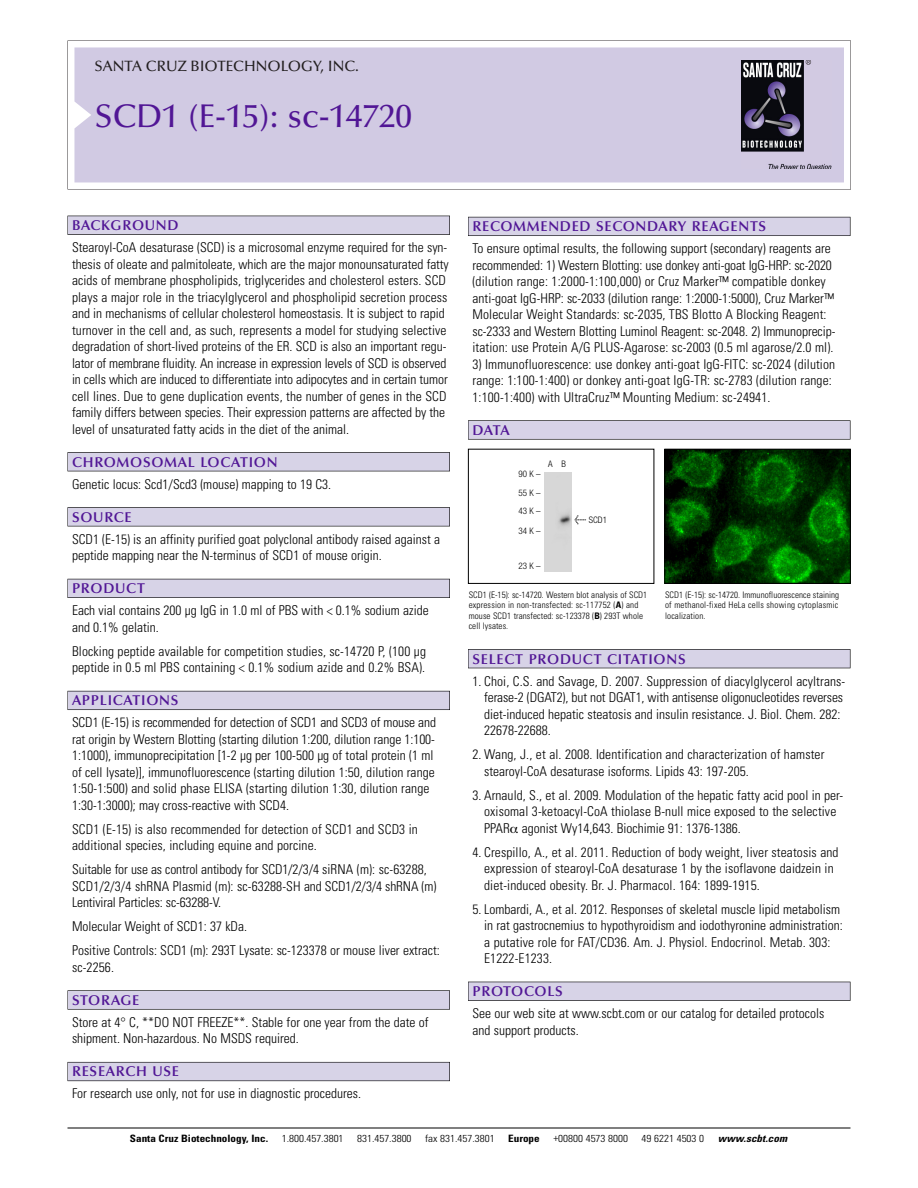
<style>
.page{position:relative;width:918px;height:1188px;background:#fff}
.page>*{position:absolute;margin:0;border:0;box-sizing:border-box;transform-origin:0 0}
.t1{font:500 33px "Optima";color:#511695}
.t2{font:500 15px "Optima";color:#231f20}
.t3{font:600 14.25px "Optima";letter-spacing:.05em;color:#511695}
.t4{font:300 condensed 13.5px/16.5px "Univers";color:#000}
.t5{font:300 condensed 10.2px "Univers";color:#000;scale:1.1 1}
.t6{font:700 condensed 10.2px "Univers";color:#000;scale:1.1 1}
.t7{font:italic 700 condensed 10.2px "Univers";letter-spacing:.005em;color:#000;scale:1.1 1}
.t8{font:300 condensed 9px/10.5px "Univers";letter-spacing:.015em;color:#000}
.t9{font:300 condensed 9px/18.3px "Helvetica Neue";letter-spacing:.005em;color:#000;text-align:justify}
.s1{font-family:"Meta Plus";font-weight:400;font-stretch:normal;font-size:10.5px}
.s2{font-weight:700}
</style>
<div class="page">
<svg style="left:68px;top:40px;width:783px;height:149px"></svg>
<div style="left:74px;top:47px;width:770px;height:135px;background:#d1cae3"></div>
<img style="left:741px;top:60px;width:90px;height:108px">
<div style="left:68px;top:216px;width:382px;height:19px;background:#525155"></div>
<div style="left:68px;top:216px;width:381px;height:18px;background:#d7d3e7"></div>
<div style="left:68px;top:452px;width:382px;height:19px;background:#525155"></div>
<div style="left:68px;top:453px;width:381px;height:18px;background:#d7d3e7"></div>
<div style="left:68px;top:507px;width:382px;height:19px;background:#545357"></div>
<div style="left:68px;top:508px;width:381px;height:18px;background:#d7d3e7"></div>
<div style="left:68px;top:579px;width:382px;height:19px;background:#54535a"></div>
<div style="left:68px;top:579px;width:381px;height:18px;background:#d7d3e7"></div>
<div style="left:68px;top:691px;width:382px;height:19px;background:#5b5a62"></div>
<div style="left:68px;top:691px;width:381px;height:18px;background:#d7d3e7"></div>
<div style="left:68px;top:990px;width:382px;height:20px;background:#626263"></div>
<div style="left:68px;top:991px;width:381px;height:18px;background:#d7d3e7"></div>
<div style="left:68px;top:1062px;width:382px;height:19px;background:#66646d"></div>
<div style="left:68px;top:1063px;width:381px;height:18px;background:#d7d3e7"></div>
<div style="left:468px;top:217px;width:382px;height:19px;background:#58565f"></div>
<div style="left:468px;top:217px;width:382px;height:18px;background:#d7d3e7"></div>
<div style="left:468px;top:420px;width:382px;height:20px;background:#676767"></div>
<div style="left:468px;top:421px;width:382px;height:18px;background:#d7d3e7"></div>
<div style="left:468px;top:649px;width:382px;height:19px;background:#515056"></div>
<div style="left:468px;top:650px;width:382px;height:18px;background:#d7d3e7"></div>
<div style="left:468px;top:982px;width:382px;height:19px;background:#525156"></div>
<div style="left:468px;top:982px;width:382px;height:18px;background:#d7d3e7"></div>
<hr style="left:68px;top:1128px;width:782px;height:1px;background:#000">
<div style="left:468px;top:449px;width:186px;height:135px;border:1px solid #000"></div>
<img style="left:666px;top:451px;width:183px;height:131px">
<div style="left:664px;top:449px;width:187px;height:135px;border:1px solid #000"></div>
<div style="left:544px;top:472px;width:27px;height:100px;background:#d7d7d7"></div>
<p class="t2" style="left:94px;top:61px;width:266px">SANTA CRUZ BIOTECHNOLOGY, INC.</p>
<h1 class="t1" style="left:94px;top:103px;width:319px">SCD1 (E-15): sc-14720</h1>
<p class="t3" style="left:72px;top:219px;width:108px">BACKGROUND</p>
<p class="t4" style="left:72px;top:240px;width:378px">Stearoyl-CoA desaturase (SCD) is a microsomal enzyme required for the syn&shy;thesis of oleate and palmitoleate, which are the major monounsaturated fatty acids of membrane phospholipids, triglycerides and cholesterol esters. SCD plays a major role in the triacylglycerol and phospholipid secretion process and in mechanisms of cellular cholesterol homeostasis. It is subject to rapid turnover in the cell and, as such, represents a model for studying selective degradation of short-lived proteins of the ER. SCD is also an important regu&shy;lator of membrane fluidity. An increase in expression levels of SCD is observed in cells which are induced to differentiate into adipocytes and in certain tumor cell lines. Due to gene duplication events, the number of genes in the SCD family differs between species. Their expression patterns are affected by the level of unsaturated fatty acids in the diet of the animal.</p>
<p class="t3" style="left:72px;top:456px;width:207px">CHROMOSOMAL LOCATION</p>
<p class="t4" style="left:72px;top:477px;width:261px">Genetic locus: Scd1/Scd3 (mouse) mapping to 19 C3.</p>
<p class="t3" style="left:72px;top:511px;width:61px">SOURCE</p>
<p class="t4" style="left:72px;top:532px;width:370px">SCD1 (E-15) is an affinity purified goat polyclonal antibody raised against a peptide mapping near the N-terminus of SCD1 of mouse origin.</p>
<p class="t3" style="left:72px;top:583px;width:74px">PRODUCT</p>
<p class="t4" style="left:72px;top:603px;width:358px">Each vial contains 200 µg IgG in 1.0 ml of PBS with &lt; 0.1% sodium azide and 0.1% gelatin.</p>
<p class="t4" style="left:72px;top:644px;width:356px">Blocking peptide available for competition studies, sc-14720 P, (100 µg peptide in 0.5 ml PBS containing &lt; 0.1% sodium azide and 0.2% BSA).</p>
<p class="t3" style="left:72px;top:695px;width:108px">APPLICATIONS</p>
<p class="t4" style="left:72px;top:715px;width:366px">SCD1 (E-15) is recommended for detection of SCD1 and SCD3 of mouse and rat origin by Western Blotting (starting dilution 1:200, dilution range 1:100- 1:1000), immunoprecipitation [1-2 µg per 100-500 µg of total protein (1 ml of cell lysate)], immunofluorescence (starting dilution 1:50, dilution range 1:50-1:500) and solid phase ELISA (starting dilution 1:30, dilution range 1:30-1:3000); may cross-reactive with SCD4.</p>
<p class="t4" style="left:72px;top:822px;width:347px">SCD1 (E-15) is also recommended for detection of SCD1 and SCD3 in additional species, including equine and porcine.</p>
<p class="t4" style="left:72px;top:862px;width:366px">Suitable for use as control antibody for SCD1/2/3/4 siRNA (m): sc-63288,<br>SCD1/2/3/4 shRNA Plasmid (m): sc-63288-SH and SCD1/2/3/4 shRNA (m)<br>Lentiviral Particles: sc-63288-V.</p>
<p class="t4" style="left:72px;top:916px;width:369px;line-height:24px">Molecular Weight of SCD1: 37 kDa.<br>Positive Controls: SCD1 (m): 293T Lysate: sc-123378 or mouse liver extract:</p>
<p class="t4" style="left:72px;top:960px;width:44px">sc-2256.</p>
<p class="t3" style="left:72px;top:994px;width:69px">STORAGE</p>
<p class="t4" style="left:72px;top:1015px;width:358px">Store at 4° C, **DO NOT FREEZE**. Stable for one year from the date of shipment. Non-hazardous. No MSDS required.</p>
<p class="t3" style="left:72px;top:1066px;width:109px">RESEARCH USE</p>
<p class="t4" style="left:72px;top:1087px;width:290px">For research use only, not for use in diagnostic procedures.</p>
<p class="t3" style="left:473px;top:221px;width:295px">RECOMMENDED SECONDARY REAGENTS</p>
<p class="t4" style="left:473px;top:241px;width:364px">To ensure optimal results, the following support (secondary) reagents are recommended: 1) Western Blotting: use donkey anti-goat IgG-HRP: sc-2020 (dilution range: 1:2000-1:100,000) or Cruz Marker™ compatible donkey anti-goat IgG-HRP: sc-2033 (dilution range: 1:2000-1:5000), Cruz Marker™ Molecular Weight Standards: sc-2035, TBS Blotto A Blocking Reagent: sc-2333 and Western Blotting Luminol Reagent: sc-2048. 2) Immunoprecip&shy;itation: use Protein A/G PLUS-Agarose: sc-2003 (0.5 ml agarose/2.0 ml).</p>
<p class="t4" style="left:473px;top:357px;width:364px">3) Immunofluorescence: use donkey anti-goat IgG-FITC: sc-2024 (dilution range: 1:100-1:400) or donkey anti-goat IgG-TR: sc-2783 (dilution range:<br>1:100-1:400) with UltraCruz™ Mounting Medium: sc-24941.</p>
<p class="t3" style="left:473px;top:424px;width:39px">DATA</p>
<p class="t9" style="left:548px;top:456px;width:19px">A B</p>
<p class="t9" style="left:519px;top:466px;width:24px">90K– 55K– 43K–</p>
<p class="t9" style="left:519px;top:522px;width:24px">34K–</p>
<p class="t9" style="left:519px;top:557px;width:24px">23K–</p>
<p class="t9" style="left:575px;top:511px;width:34px"><span class="s1">&lt;</span> SCD1</p>
<p class="t8" style="left:469px;top:590px;width:180px">SCD1 (E-15): sc-14720. Western blot analysis of SCD1 expression in non-transfected: sc-117752 (<span class="s2">A</span>) and mouse SCD1 transfected: sc-123378 (<span class="s2">B</span>) 293T whole cell lysates.</p>
<p class="t8" style="left:665px;top:590px;width:176px;text-align:justify">SCD1 (E-15): sc-14720. Immunofluorescence staining of methanol-fixed HeLa cells showing cytoplasmic localization.</p>
<p class="t3" style="left:473px;top:653px;width:215px">SELECT PRODUCT CITATIONS</p>
<p class="t4" style="left:484px;top:674px;width:363px;text-indent:-12px">1. Choi, C.S. and Savage, D. 2007. Suppression of diacylglycerol acyltrans&shy;ferase-2 (DGAT2), but not DGAT1, with antisense oligonucleotides reverses diet-induced hepatic steatosis and insulin resistance. J. Biol. Chem. 282:<br>22678-22688.</p>
<p class="t4" style="left:484px;top:747px;width:342px;text-indent:-12px">2. Wang, J., et al. 2008. Identification and characterization of hamster stearoyl-CoA desaturase isoforms. Lipids 43: 197-205.</p>
<p class="t4" style="left:484px;top:788px;width:361px;text-indent:-12px">3. Arnauld, S., et al. 2009. Modulation of the hepatic fatty acid pool in per&shy;oxisomal 3-ketoacyl-CoA thiolase B-null mice exposed to the selective<br>PPAR agonist Wy14,643. Biochimie 91: 1376-1386.</p>
<p class="t4" style="left:484px;top:845px;width:356px;text-indent:-12px">4. Crespillo, A., et al. 2011. Reduction of body weight, liver steatosis and expression of stearoyl-CoA desaturase 1 by the isoflavone daidzein in diet-induced obesity. Br. J. Pharmacol. 164: 1899-1915.</p>
<p class="t4" style="left:484px;top:902px;width:360px;text-indent:-12px">5. Lombardi, A., et al. 2012. Responses of skeletal muscle lipid metabolism in rat gastrocnemius to hypothyroidism and iodothyronine administration: a putative role for FAT/CD36. Am. J. Physiol. Endocrinol. Metab. 303:<br>E1222-E1233.</p>
<p class="t3" style="left:473px;top:986px;width:92px">PROTOCOLS</p>
<p class="t4" style="left:473px;top:1006px;width:353px">See our web site at www.scbt.com or our catalog for detailed protocols and support products.</p>
<p class="t6" style="left:130px;top:1135px;width:127px">Santa Cruz Biotechnology, Inc.</p>
<p class="t5" style="left:282px;top:1135px;width:58px">1.800.457.3801</p>
<p class="t5" style="left:357px;top:1135px;width:51px">831.457.3800</p>
<p class="t5" style="left:425px;top:1135px;width:65px">fax 831.457.3801</p>
<p class="t6" style="left:508px;top:1135px;width:30px">Europe</p>
<p class="t5" style="left:553px;top:1135px;width:69px">+00800 4573 8000</p>
<p class="t5" style="left:642px;top:1135px;width:58px">49 6221 4503 0</p>
<p class="t7" style="left:718px;top:1135px;width:64px">www.scbt.com</p>
</div>
